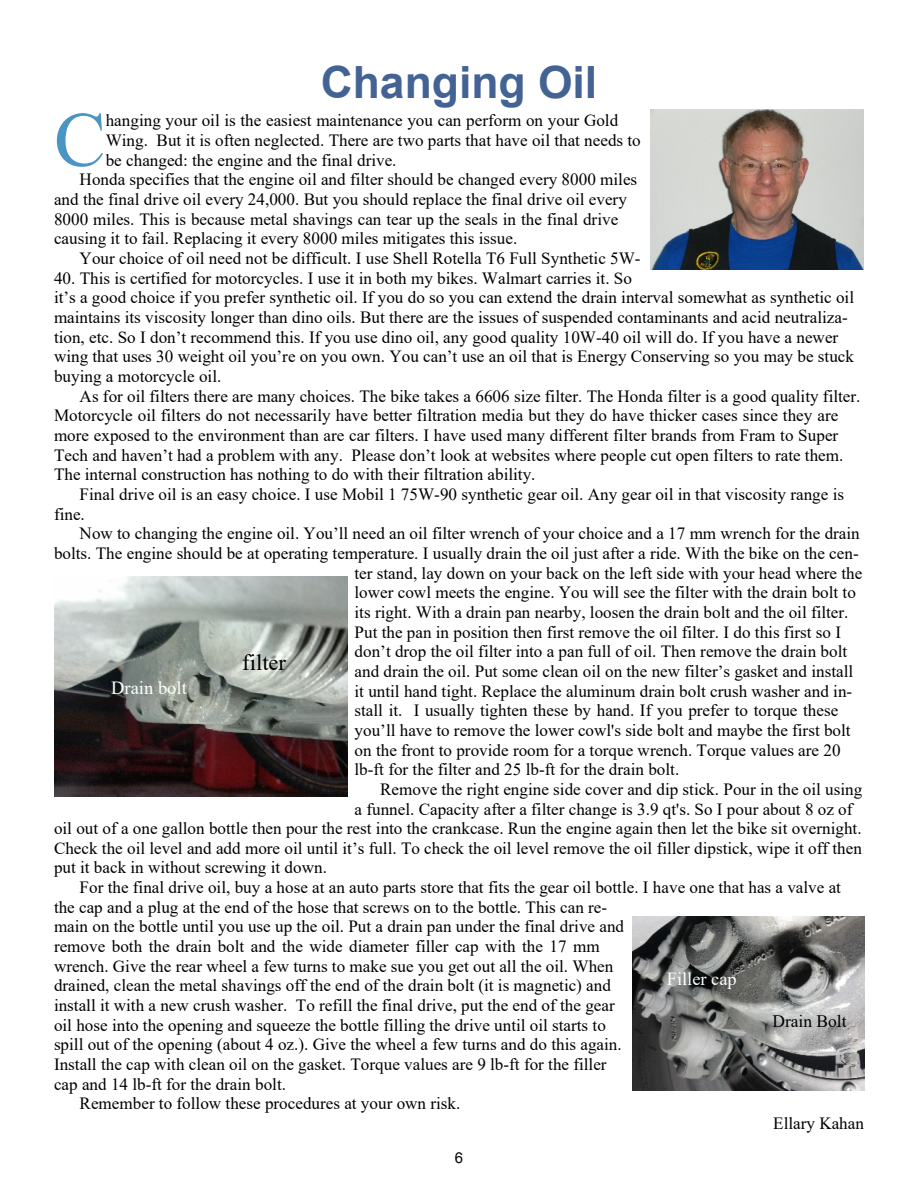
<style>
.page{position:relative;width:918px;height:1188px;background:#fff}
.page>*{position:absolute;margin:0;border:0;box-sizing:border-box;transform-origin:0 0}
.t1{font:77.55px "Times New Roman";color:#4995c4}
.t2{font:700 44.4px "Arial";color:#446395}
.t3{font:22.65px "Times New Roman";color:#000}
.t4{font:18.45px "Times New Roman";color:#fefefe}
.t5{font:17.55px "Times New Roman";color:#000}
.t6{font:17.1px/19.6px "Times New Roman";color:#000}
.t7{font:15px "Arial";color:#000}
</style>
<div class="page">
<img style="left:651px;top:109px;width:213px;height:160px">
<img style="left:54px;top:577px;width:293px;height:220px">
<img style="left:632px;top:916px;width:232px;height:174px">
<h2 class="t2" style="left:321px;top:66px;width:278px">Changing Oil</h2>
<h1 class="t1" style="left:54px;top:112px;width:53px">C</h1>
<p class="t6" style="left:106px;top:112px;width:514px">hanging your oil is the easiest maintenance you can perform on your Gold</p>
<p class="t6" style="left:106px;top:132px;width:537px">Wing. But it is often neglected. There are two parts that have oil that needs to</p>
<p class="t6" style="left:106px;top:152px;width:292px">be changed: the engine and the final drive.</p>
<p class="t6" style="left:80px;top:171px;width:559px">Honda specifies that the engine oil and filter should be changed every 8000 miles</p>
<p class="t6" style="left:54px;top:191px;width:574px">and the final drive oil every 24,000. But you should replace the final drive oil every</p>
<p class="t6" style="left:54px;top:211px;width:566px">8000 miles. This is because metal shavings can tear up the seals in the final drive</p>
<p class="t6" style="left:54px;top:230px;width:465px">causing it to fail. Replacing it every 8000 miles mitigates this issue.</p>
<p class="t6" style="left:80px;top:250px;width:562px">Your choice of oil need not be difficult. I use Shell Rotella T6 Full Synthetic 5W-</p>
<p class="t6" style="left:54px;top:270px;width:802px">40. This is certified for motorcycles. I use it in both my bikes. Walmart carries it. So<br>it’s a good choice if you prefer synthetic oil. If you do so you can extend the drain interval somewhat as synthetic oil maintains its viscosity longer than dino oils. But there are the issues of suspended contaminants and acid neutraliza&shy;tion, etc. So I don’t recommend this. If you use dino oil, any good quality 10W-40 oil will do. If you have a newer wing that uses 30 weight oil you’re on you own. You can’t use an oil that is Energy Conserving so you may be stuck buying a motorcycle oil.</p>
<p class="t6" style="left:54px;top:388px;width:808px;text-indent:26px">As for oil filters there are many choices. The bike takes a 6606 size filter. The Honda filter is a good quality filter.<br>Motorcycle oil filters do not necessarily have better filtration media but they do have thicker cases since they are more exposed to the environment than are car filters. I have used many different filter brands from Fram to Super Tech and haven’t had a problem with any. Please don’t look at websites where people cut open filters to rate them.<br>The internal construction has nothing to do with their filtration ability.</p>
<p class="t6" style="left:54px;top:486px;width:792px;text-indent:26px">Final drive oil is an easy choice. I use Mobil 1 75W-90 synthetic gear oil. Any gear oil in that viscosity range is fine.</p>
<p class="t6" style="left:80px;top:525px;width:782px">Now to changing the engine oil. You’ll need an oil filter wrench of your choice and a 17 mm wrench for the drain</p>
<p class="t6" style="left:54px;top:545px;width:806px">bolts. The engine should be at operating temperature. I usually drain the oil just after a ride. With the bike on the cen-</p>
<p class="t6" style="left:355px;top:565px;width:509px">ter stand, lay down on your back on the left side with your head where the</p>
<p class="t6" style="left:355px;top:584px;width:503px">lower cowl meets the engine. You will see the filter with the drain bolt to</p>
<p class="t6" style="left:355px;top:604px;width:495px">its right. With a drain pan nearby, loosen the drain bolt and the oil filter.</p>
<p class="t6" style="left:355px;top:624px;width:488px">Put the pan in position then first remove the oil filter. I do this first so I</p>
<p class="t6" style="left:355px;top:643px;width:494px">don’t drop the oil filter into a pan full of oil. Then remove the drain bolt</p>
<p class="t6" style="left:355px;top:663px;width:500px">and drain the oil. Put some clean oil on the new filter’s gasket and install</p>
<p class="t6" style="left:355px;top:683px;width:499px">it until hand tight. Replace the aluminum drain bolt crush washer and in-</p>
<p class="t6" style="left:355px;top:702px;width:485px">stall it. I usually tighten these by hand. If you prefer to torque these</p>
<p class="t6" style="left:355px;top:722px;width:498px">you’ll have to remove the lower cowl's side bolt and maybe the first bolt</p>
<p class="t6" style="left:355px;top:742px;width:488px">on the front to provide room for a torque wrench. Torque values are 20</p>
<p class="t6" style="left:355px;top:761px;width:326px">lb-ft for the filter and 25 lb-ft for the drain bolt.</p>
<p class="t6" style="left:380px;top:781px;width:484px">Remove the right engine side cover and dip stick. Pour in the oil using</p>
<p class="t6" style="left:355px;top:801px;width:500px">a funnel. Capacity after a filter change is 3.9 qt's. So I pour about 8 oz of</p>
<p class="t6" style="left:54px;top:820px;width:809px">oil out of a one gallon bottle then pour the rest into the crankcase. Run the engine again then let the bike sit overnight.</p>
<p class="t6" style="left:54px;top:840px;width:809px">Check the oil level and add more oil until it’s full. To check the oil level remove the oil filler dipstick, wipe it off then</p>
<p class="t6" style="left:54px;top:860px;width:274px">put it back in without screwing it down.</p>
<p class="t6" style="left:80px;top:879px;width:763px">For the final drive oil, buy a hose at an auto parts store that fits the gear oil bottle. I have one that has a valve at</p>
<p class="t6" style="left:54px;top:899px;width:555px">the cap and a plug at the end of the hose that screws on to the bottle. This can re-</p>
<p class="t6" style="left:54px;top:919px;width:572px">main on the bottle until you use up the oil. Put a drain pan under the final drive and</p>
<p class="t6" style="left:54px;top:938px;width:547px">remove both the drain bolt and the wide diameter filler cap with the 17 mm</p>
<p class="t6" style="left:54px;top:958px;width:561px">wrench. Give the rear wheel a few turns to make sue you get out all the oil. When</p>
<p class="t6" style="left:54px;top:978px;width:559px">drained, clean the metal shavings off the end of the drain bolt (it is magnetic) and</p>
<p class="t6" style="left:54px;top:997px;width:562px">install it with a new crush washer. To refill the final drive, put the end of the gear</p>
<p class="t6" style="left:54px;top:1017px;width:553px">oil hose into the opening and squeeze the bottle filling the drive until oil starts to</p>
<p class="t6" style="left:54px;top:1037px;width:569px">spill out of the opening (about 4 oz.). Give the wheel a few turns and do this again.</p>
<p class="t6" style="left:54px;top:1056px;width:554px">Install the cap with clean oil on the gasket. Torque values are 9 lb-ft for the filler</p>
<p class="t6" style="left:54px;top:1076px;width:234px">cap and 14 lb-ft for the drain bolt.</p>
<p class="t6" style="left:80px;top:1096px;width:382px">Remember to follow these procedures at your own risk.</p>
<p class="t6" style="left:773px;top:1115px;width:92px">Ellary Kahan</p>
<h3 class="t3" style="left:242px;top:655px;width:45px">filter</h3>
<p class="t4" style="left:111px;top:681px;width:77px">Drain bolt</p>
<p class="t4" style="left:667px;top:972px;width:71px">Filler cap</p>
<p class="t5" style="left:772px;top:1015px;width:76px">Drain Bolt</p>
<p class="t7" style="left:455px;top:1152px;width:10px">6</p>
</div>
